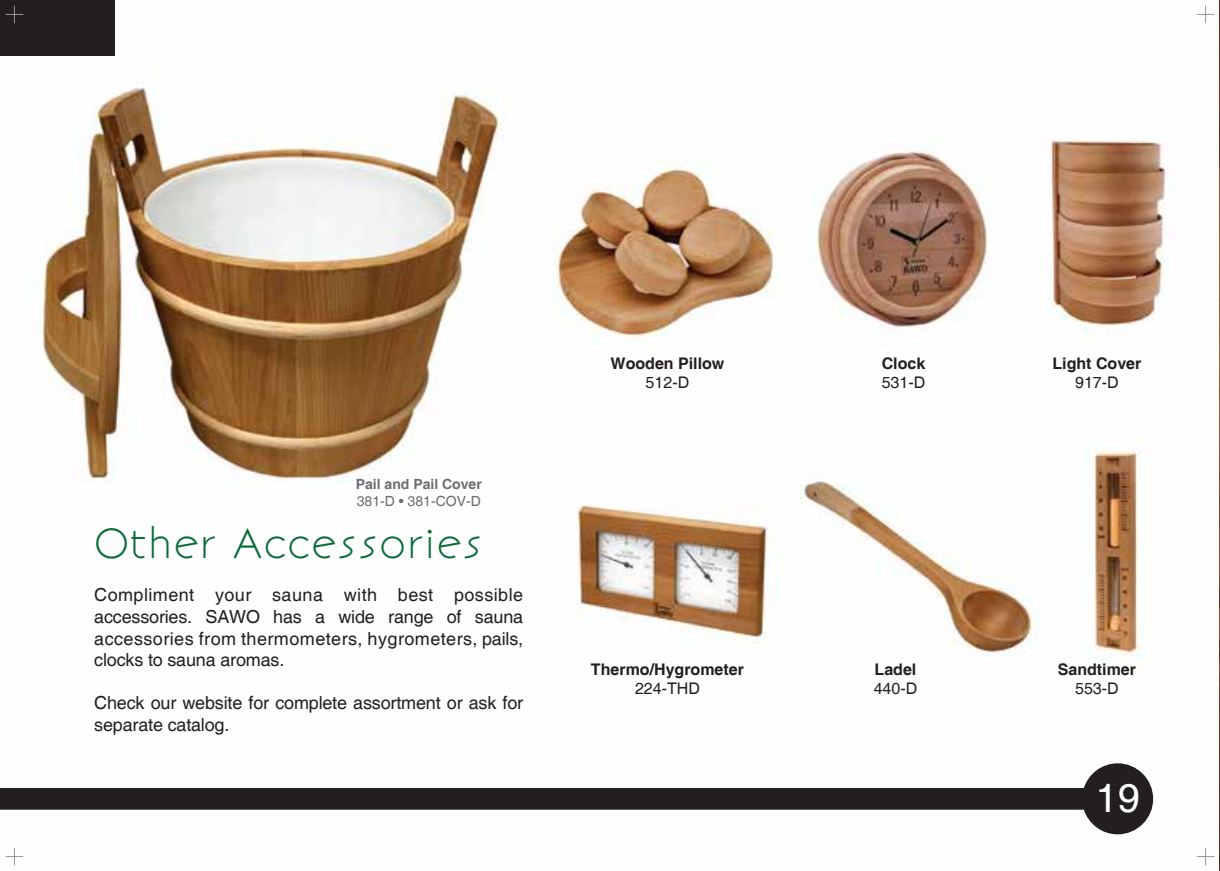
<style>
.page{position:relative;width:1220px;height:871px;background:#fff}
.page>*{position:absolute;margin:0;border:0;box-sizing:border-box;transform-origin:0 0}
.t1{font:300 40px "Bonveno CF";letter-spacing:-.01em;color:#086b38}
.t2{font:40px "Helvetica";color:#fff}
.t3{font:18px/21.6px "Helvetica";letter-spacing:-.01em;color:#231f20;text-align:justify}
.t4{font:700 16px "Helvetica";color:#231f20}
.t5{font:16px "Helvetica";color:#231f20}
.t6{font:700 14px "Helvetica";color:#6d6e71}
.t7{font:14px "Helvetica";color:#6d6e71}
</style>
<div class="page">
<img style="left:5px;top:14px;width:1215px;height:856px">
<svg style="left:0;top:763px;width:1153px;height:71px"></svg>
<div style="left:0;top:0;width:115px;height:56px;background:#231f20"></div>
<svg style="left:6px;top:6px;width:17px;height:17px"></svg>
<svg style="left:1197px;top:0;width:23px;height:23px"></svg>
<svg style="left:6px;top:847px;width:17px;height:18px"></svg>
<svg style="left:1197px;top:847px;width:17px;height:18px"></svg>
<p class="t6" style="left:356px;top:475px;width:128px">Pail and Pail Cover</p>
<p class="t7" style="left:357px;top:493px;width:125px">381-D • 381-COV-D</p>
<h1 class="t1" style="left:94px;top:516px;width:391px">Other Accessories</h1>
<p class="t3" style="left:94px;top:585px;width:430px">Compliment your sauna with best possible accessories. SAWO has a wide range of sauna accessories from thermometers, hygrometers, pails, clocks to sauna aromas.</p>
<p class="t3" style="left:94px;top:693px;width:430px">Check our website for complete assortment or ask for separate catalog.</p>
<p class="t4" style="left:610px;top:353px;width:115px">Wooden Pillow</p>
<p class="t5" style="left:645px;top:373px;width:45px">512-D</p>
<p class="t4" style="left:591px;top:659px;width:154px">Thermo/Hygrometer</p>
<p class="t5" style="left:635px;top:679px;width:66px">224-THD</p>
<p class="t4" style="left:881px;top:353px;width:45px">Clock</p>
<p class="t5" style="left:881px;top:373px;width:45px">531-D</p>
<p class="t4" style="left:874px;top:659px;width:43px">Ladel</p>
<p class="t5" style="left:873px;top:679px;width:45px">440-D</p>
<p class="t4" style="left:1052px;top:353px;width:90px">Light Cover</p>
<p class="t5" style="left:1075px;top:373px;width:45px">917-D</p>
<p class="t4" style="left:1058px;top:659px;width:80px">Sandtimer</p>
<p class="t5" style="left:1075px;top:679px;width:45px">553-D</p>
<h1 class="t2" style="left:1095px;top:774px;width:46px">19</h1>
</div>
